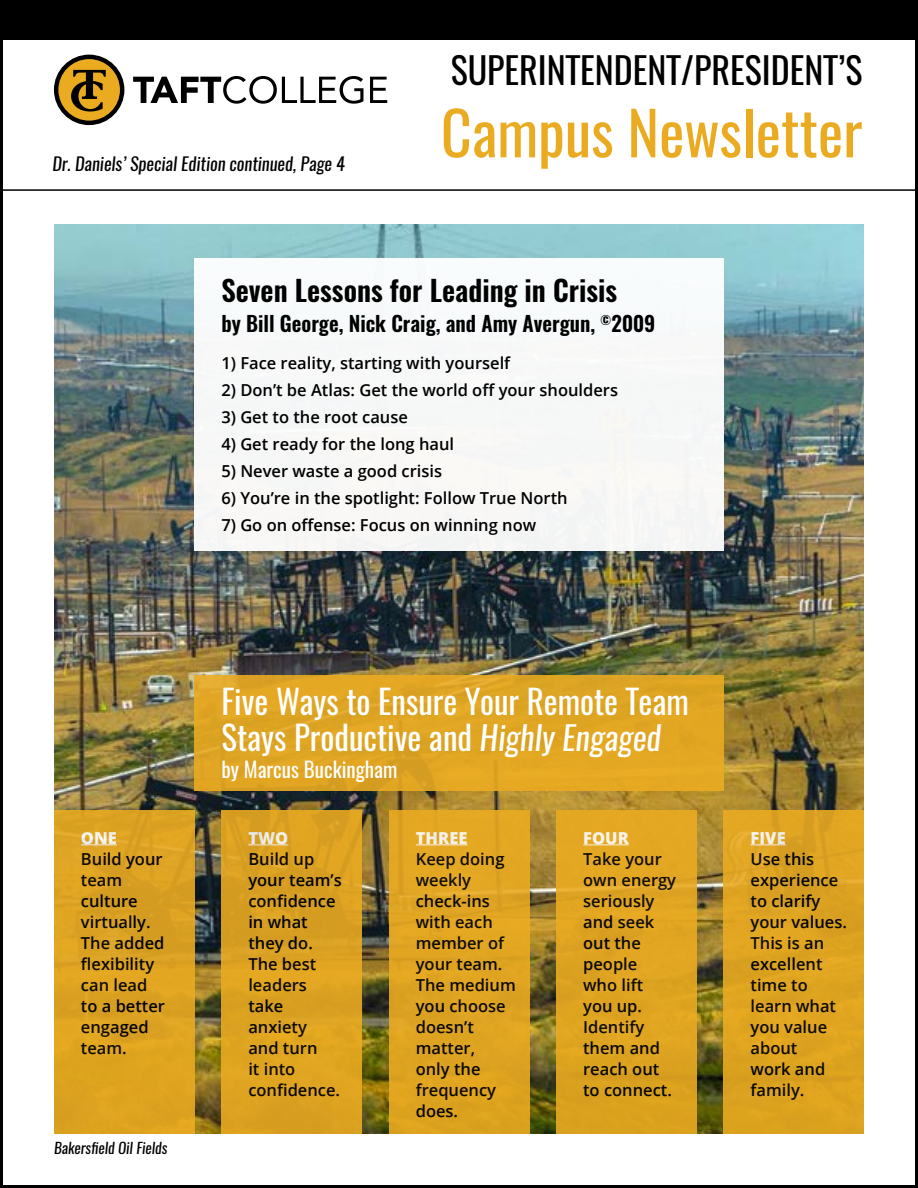
<style>
.page{position:relative;width:918px;height:1188px;background:#fff}
.page>*{position:absolute;margin:0;border:0;box-sizing:border-box;transform-origin:0 0}
.t1{font:60px "Oswald";color:#ebab21}
.t2{font:36px "Oswald";color:#000}
.t3{font:33px/36px "Oswald";color:#fff}
.t4{font:600 28.5px "Oswald";color:#000}
.t5{font:600 21px "Oswald";color:#000}
.t6{font:21px "Oswald";color:#fff}
.t7{font:italic 18px "Oswald";color:#000}
.t8{font:600 16.5px/21px "Open Sans";color:#000}
.t9{font:800 16.5px "Open Sans";color:#fff}
.t10{font:italic 15px "Oswald";color:#000}
.s1{font-style:italic}
</style>
<div class="page">
<svg style="left:133px;top:76px;width:230px;height:28px"></svg>
<svg style="left:370px;top:77px;width:17px;height:26px"></svg>
<svg style="left:54px;top:55px;width:70px;height:70px"></svg>
<hr style="left:0;top:189px;width:918px;height:2px;background:#000">
<div style="left:0;top:0;width:918px;height:40px;background:#000"></div>
<img style="left:54px;top:224px;width:810px;height:910px">
<div style="left:194px;top:258px;width:530px;height:293px;background:#f7f8f7"></div>
<div style="left:194px;top:675px;width:530px;height:115px;background:#e1a623"></div>
<div style="left:54px;top:810px;width:140px;height:324px;background:#dda321"></div>
<hr style="left:81px;top:844px;width:36px;height:1px;background:#fff">
<div style="left:221px;top:810px;width:141px;height:324px;background:#dca221"></div>
<hr style="left:248px;top:844px;width:40px;height:1px;background:#fff">
<div style="left:389px;top:810px;width:140px;height:324px;background:#e0a521"></div>
<hr style="left:416px;top:844px;width:51px;height:1px;background:#fff">
<div style="left:556px;top:810px;width:141px;height:324px;background:#e0a421"></div>
<hr style="left:583px;top:844px;width:46px;height:1px;background:#fff">
<div style="left:724px;top:810px;width:140px;height:324px;background:#dea320"></div>
<hr style="left:751px;top:844px;width:35px;height:1px;background:#fff">
<p class="t7" style="left:52px;top:152px;width:294px">Dr. Daniels’ Special Edition continued, Page 4</p>
<h2 class="t2" style="left:451px;top:46px;width:413px">SUPERINTENDENT/PRESIDENT’S</h2>
<h1 class="t1" style="left:441px;top:91px;width:423px">Campus Newsletter</h1>
<h3 class="t4" style="left:221px;top:270px;width:397px">Seven Lessons for Leading in Crisis</h3>
<p class="t5" style="left:221px;top:308px;width:435px">by Bill George, Nick Craig, and Amy Avergun, <sup>©</sup>2009</p>
<p class="t8" style="left:221px;top:352px;width:290px">1) Face reality, starting with yourself</p>
<p class="t8" style="left:221px;top:379px;width:398px">2) Don’t be Atlas: Get the world off your shoulders</p>
<p class="t8" style="left:221px;top:406px;width:188px">3) Get to the root cause</p>
<p class="t8" style="left:221px;top:433px;width:234px">4) Get ready for the long haul</p>
<p class="t8" style="left:221px;top:460px;width:222px">5) Never waste a good crisis</p>
<p class="t8" style="left:221px;top:487px;width:348px">6) You’re in the spotlight: Follow True North</p>
<p class="t8" style="left:221px;top:514px;width:316px">7) Go on offense: Focus on winning now</p>
<p class="t9" style="left:81px;top:825px;width:37px">ONE</p>
<p class="t8" style="left:81px;top:848px;width:86px">Build your team culture virtually.<br>The added flexibility can lead to a better engaged team.</p>
<p class="t10" style="left:54px;top:1138px;width:115px">Bakersfield Oil Fields</p>
<h3 class="t3" style="left:221px;top:684px;width:469px">Five Ways to Ensure Your Remote Team<br>Stays Productive and <span class="s1">Highly Engaged</span></h3>
<p class="t6" style="left:221px;top:755px;width:178px">by Marcus Buckingham</p>
<p class="t9" style="left:248px;top:825px;width:42px">TWO</p>
<p class="t8" style="left:248px;top:848px;width:95px">Build up your team’s confidence in what they do.<br>The best leaders take anxiety<br>and turn<br>it into confidence.</p>
<p class="t9" style="left:416px;top:825px;width:53px">THREE</p>
<p class="t8" style="left:416px;top:848px;width:102px">Keep doing weekly check-ins with each member of your team.<br>The medium you choose doesn’t matter,<br>only the frequency does.</p>
<p class="t9" style="left:583px;top:825px;width:47px">FOUR</p>
<p class="t8" style="left:583px;top:848px;width:94px">Take your own energy seriously and seek out the people<br>who lift you up.<br>Identify them and reach out to connect.</p>
<p class="t9" style="left:751px;top:825px;width:37px">FIVE</p>
<p class="t8" style="left:751px;top:848px;width:98px">Use this experience to clarify your values.<br>This is an excellent time to learn what you value about<br>work and family.</p>
</div>
